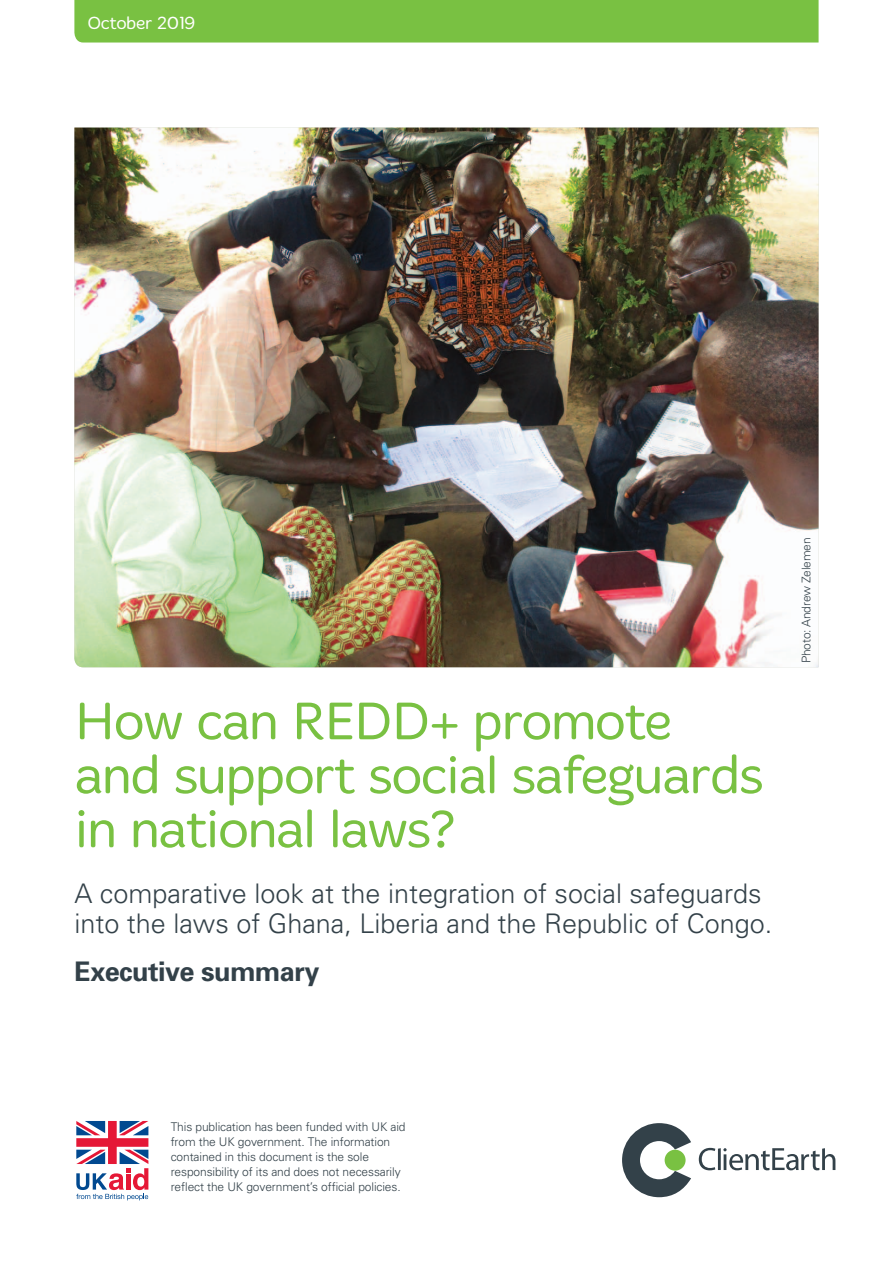
<style>
.page{position:relative;width:893px;height:1263px;background:#fff}
.page>*{position:absolute;margin:0;border:0;box-sizing:border-box;transform-origin:0 0}
._50pt_header{font:300 54px/54px "Merge";letter-spacing:-.03em;color:#79c142}
._14pt_Univers_INTRO{font:300 27px/30px "Univers";color:#334149}
._14pt_Univers_INTRO-2{font:700 27px "Univers";letter-spacing:-.02em;color:#334149}
.t1{font:300 18px "Merge";letter-spacing:-.02em;color:#fff}
._11pt_Subhead_4_GREY{font:300 12px/15px "Univers";letter-spacing:-.01em;color:#334149}
._10pt_body_copy{font:300 12px "Univers";letter-spacing:-.02em;color:#334149}
</style>
<div class="page">
<div style="left:74px;top:0;width:745px;height:43px;background:#79c142"></div>
<svg style="left:622px;top:1123px;width:214px;height:75px"></svg>
<div style="left:665px;top:1150px;width:21px;height:21px;background:#79c142;border-radius:50%"></div>
<img style="left:74px;top:128px;width:745px;height:539px">
<svg style="left:76px;top:1121px;width:72px;height:79px"></svg>
<p class="t1" style="left:87px;top:13px;width:110px">October 2019</p>
<p class="_50pt_header" style="left:74px;top:695px;width:691px">How can REDD+ promote and support social safeguards in national laws?</p>
<p class="_14pt_Univers_INTRO" style="left:74px;top:877px;width:699px">A comparative look at the integration of social safeguards into the laws of Ghana, Liberia and the Republic of Congo.</p>
<p class="_14pt_Univers_INTRO-2" style="left:74px;top:954px;width:246px">Executive summary</p>
<p class="_10pt_body_copy" style="left:799px;top:663px;width:127px;rotate:-90deg">Photo: Andrew Zelemen</p>
<p class="_11pt_Subhead_4_GREY" style="left:171px;top:1119px;width:236px">This publication has been funded with UK aid from the UK government. The information contained in this document is the sole responsibility of its and does not necessarily reflect the UK government’s official policies.</p>
</div>
